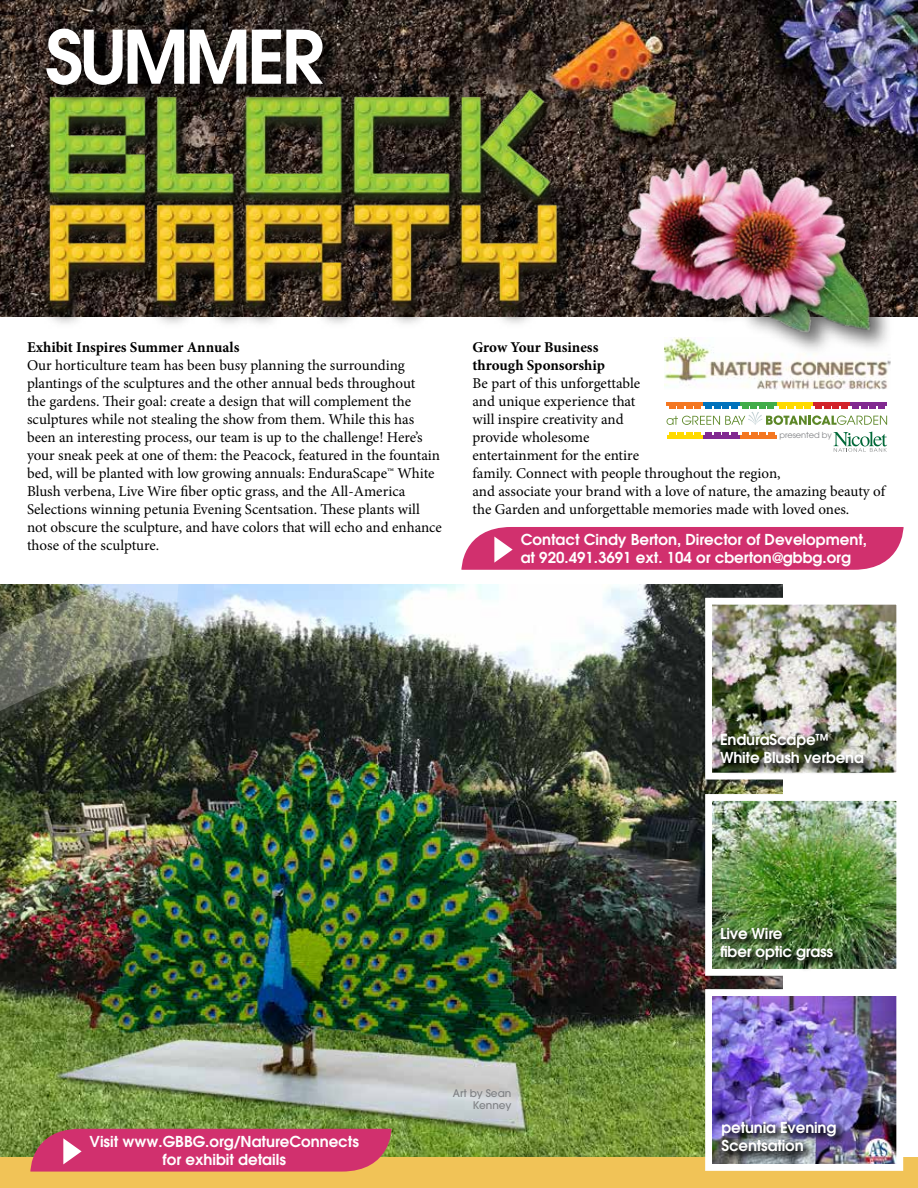
<style>
.page{position:relative;width:918px;height:1188px;background:#fff}
.page>*{position:absolute;margin:0;border:0;box-sizing:border-box;transform-origin:0 0}
.t1{font:600 73.2px "Avant Garde";letter-spacing:-.05em;color:#fff}
.t2{font:15px/18px "Minion Pro";color:#000}
.t3{font:600 15px/18px "Avant Garde";color:#fff}
.t4{font:700 15px/18px "Minion Pro";color:#000}
.t5{font:500 10.5px/12px "Avant Garde";color:#808285;text-align:right}
.t6{font:8.25px "Avant Garde";letter-spacing:-.01em;color:#808285}
</style>
<div class="page">
<img style="left:0;top:584px;width:783px;height:573px">
<div style="left:0;top:1157px;width:918px;height:31px;background:#f1c357"></div>
<div style="left:0;top:0;width:202px;height:1128px;background:#fff;opacity:.75"></div>
<img style="left:0;top:316px;width:180px;height:793px">
<img style="left:0;top:0;width:918px;height:316px">
<div style="left:40px;top:86px;width:539px;height:244px;background:#000;opacity:.75"></div>
<img style="left:22px;top:86px;width:599px;height:230px">
<div style="left:49px;top:31px;width:294px;height:74px;background:#000;opacity:.75"></div>
<hr style="left:667px;top:402px;width:36px;height:4px;background:#f47721">
<hr style="left:703px;top:402px;width:37px;height:4px;background:#0072bc">
<hr style="left:740px;top:402px;width:37px;height:4px;background:#41ad49">
<hr style="left:777px;top:402px;width:36px;height:4px;background:#ffda00">
<hr style="left:813px;top:402px;width:37px;height:4px;background:#d2232a">
<hr style="left:850px;top:402px;width:37px;height:4px;background:#812990">
<img style="left:664px;top:356px;width:227px;height:33px">
<svg style="left:667px;top:406px;width:220px;height:19px"></svg>
<svg style="left:834px;top:432px;width:53px;height:20px"></svg>
<svg style="left:669px;top:432px;width:105px;height:3px"></svg>
<hr style="left:667px;top:435px;width:36px;height:3px;background:#ffda00">
<hr style="left:703px;top:435px;width:37px;height:3px;background:#812990">
<hr style="left:740px;top:435px;width:37px;height:3px;background:#f47721">
<img style="left:0;top:10px;width:22px;height:306px">
<div style="left:624px;top:156px;width:271px;height:200px;background:#000;opacity:.6"></div>
<img style="left:605px;top:131px;width:302px;height:218px">
<img style="left:702px;top:594px;width:195px;height:189px">
<div style="left:719px;top:731px;width:156px;height:44px;background:#000;opacity:.75"></div>
<img style="left:702px;top:986px;width:202px;height:185px">
<div style="left:720px;top:1119px;width:128px;height:44px;background:#000;opacity:.75"></div>
<svg style="left:461px;top:527px;width:443px;height:43px;background:#d33d77"></svg>
<svg style="left:30px;top:1129px;width:362px;height:43px;background:#cf3b6d"></svg>
<img style="left:702px;top:791px;width:195px;height:188px">
<div style="left:718px;top:925px;width:127px;height:47px;background:#000;opacity:.75"></div>
<h1 class="t1" style="left:45px;top:9px;width:280px">SUMMER</h1>
<p class="t4" style="left:27px;top:338px;width:214px">Exhibit Inspires Summer Annuals</p>
<p class="t2" style="left:27px;top:356px;width:416px">Our horticulture team has been busy planning the surrounding plantings of the sculptures and the other annual beds throughout<br>the gardens. Their goal: create a design that will complement the sculptures while not stealing the show from them. While this has been an interesting process, our team is up to the challenge! Here’s your sneak peek at one of them: the Peacock, featured in the fountain bed, will be planted with low growing annuals: EnduraScape™ White Blush verbena, Live Wire fiber optic grass, and the All-America Selections winning petunia Evening Scentsation. These plants will not obscure the sculpture, and have colors that will echo and enhance those of the sculpture.</p>
<p class="t4" style="left:472px;top:338px;width:134px">Grow Your Business through Sponsorship</p>
<p class="t2" style="left:472px;top:374px;width:414px">Be part of this unforgettable<br>and unique experience that<br>will inspire creativity and<br>provide wholesome<br>entertainment for the entire<br>family. Connect with people throughout the region,<br>and associate your brand with a love of nature, the amazing beauty of the Garden and unforgettable memories made with loved ones.</p>
<p class="t6" style="left:779px;top:430px;width:54px">presented by</p>
<p class="t3" style="left:521px;top:530px;width:348px">Contact Cindy Berton, Director of Development, at 920.491.3691 ext. 104 or cberton@gbbg.org</p>
<p class="t3" style="left:90px;top:1132px;width:271px;text-align:center">Visit www.GBBG.org/NatureConnects for exhibit details</p>
<p class="t5" style="left:453px;top:1088px;width:60px">Art by Sean<br>Kenney</p>
<p class="t3" style="left:720px;top:730px;width:145px">EnduraScape™<br>White Blush verbena</p>
<p class="t3" style="left:720px;top:924px;width:115px">Live Wire<br>fiber optic grass</p>
<p class="t3" style="left:722px;top:1118px;width:116px">petunia Evening<br>Scentsation</p>
</div>
